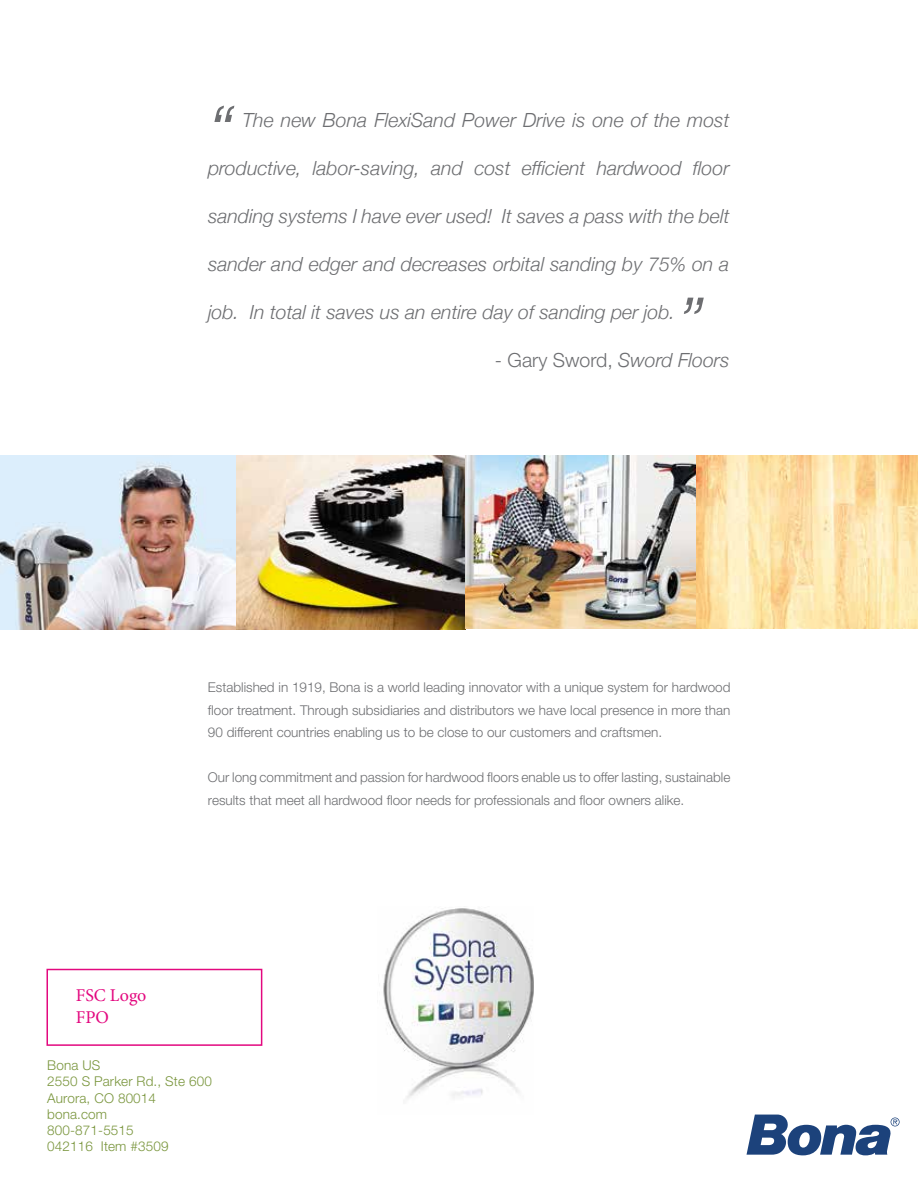
<style>
.page{position:relative;width:918px;height:1188px;background:#fff}
.page>*{position:absolute;margin:0;border:0;box-sizing:border-box;transform-origin:0 0}
.t1{font:italic 300 67.5px "Helvetica Neue";color:#6d6e71}
.t2{font:italic 300 19.5px "Helvetica Neue";color:#6d6e71}
.t3{font:300 19.5px "Helvetica Neue";color:#6d6e71}
.t4{font:18px/21.6px "Minion Pro";color:#e3087f}
.t5{font:300 13.5px/22.5px "Helvetica Neue";color:#6d6e71;text-align:justify}
.t6{font:300 13.5px/16.2px "Helvetica Neue";letter-spacing:.01em;color:#79953c}
.s1{font-style:italic}
</style>
<div class="page">
<svg style="left:747px;top:1115px;width:153px;height:40px"></svg>
<img style="left:383px;top:908px;width:151px;height:191px">
<img style="left:0;top:455px;width:918px;height:174px">
<div style="left:46px;top:969px;width:216px;height:77px;border:2px solid #e3087f"></div>
<h1 class="t1" style="left:208px;top:76px;width:26px">“</h1>
<h2 class="t2" style="left:242px;top:104px;width:489px">The new Bona FlexiSand Power Drive is one of the most</h2>
<h2 class="t2" style="left:208px;top:152px;width:523px">productive, labor-saving, and cost efficient hardwood floor</h2>
<h2 class="t2" style="left:208px;top:200px;width:523px">sanding systems I have ever used! It saves a pass with the belt</h2>
<h2 class="t2" style="left:208px;top:248px;width:523px">sander and edger and decreases orbital sanding by 75% on a</h2>
<h2 class="t2" style="left:208px;top:296px;width:469px">job. In total it saves us an entire day of sanding per job.</h2>
<h1 class="t1" style="left:679px;top:268px;width:26px">”</h1>
<h2 class="t3" style="left:495px;top:348px;width:236px">- Gary Sword, <span class="s1">Sword Floors</span></h2>
<p class="t5" style="left:208px;top:676px;width:524px">Established in 1919, Bona is a world leading innovator with a unique system for hardwood floor treatment. Through subsidiaries and distributors we have local presence in more than 90 different countries enabling us to be close to our customers and craftsmen.</p>
<p class="t5" style="left:208px;top:766px;width:524px">Our long commitment and passion for hardwood floors enable us to offer lasting, sustainable results that meet all hardwood floor needs for professionals and floor owners alike.</p>
<h3 class="t4" style="left:76px;top:985px;width:72px">FSC Logo<br>FPO</h3>
<p class="t6" style="left:47px;top:1057px;width:166px">Bona US<br>2550 S Parker Rd., Ste 600<br>Aurora, CO 80014 bona.com<br>800-871-5515<br>042116 Item #3509</p>
</div>
